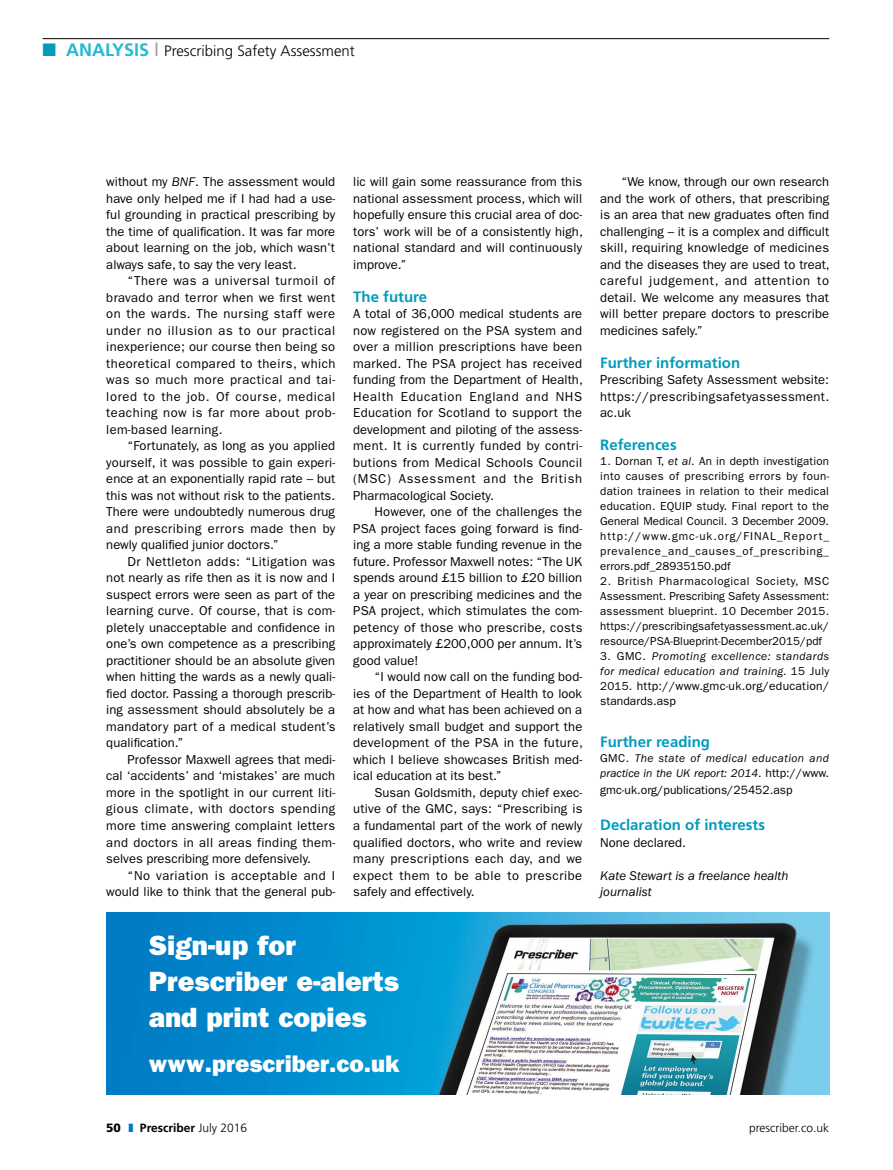
<style>
.page{position:relative;width:893px;height:1170px;background:#fff}
.page>*{position:absolute;margin:0;border:0;box-sizing:border-box;transform-origin:0 0}
.t1{font:27.9px/36px "ITC Franklin Gothic Std Hvy";color:#fff}
.t2{font:24px "ITC Franklin Gothic Std Hvy";color:#fff}
.t3{font:700 15px "Frutiger LT Std";color:#009cbb}
.t4{font:300 15px "Frutiger LT Std";color:#000}
.t5{font:12.9px/16.5px "ITC Franklin Gothic Std";letter-spacing:.01em;color:#000;text-align:justify}
.t6{font:italic 12.9px/16.5px "ITC Franklin Gothic Std";letter-spacing:.005em;color:#000}
.t7{font:12px/15px "ITC Franklin Gothic Std";letter-spacing:.025em;color:#000}
.t8{font:12px "ITC Franklin Gothic Std";letter-spacing:.005em;color:#000}
.t9{font:700 12px "Frutiger LT Std";color:#000}
.t10{font:300 12px "Frutiger LT Std";color:#000}
.t11{font:11.55px/15px "ITC Franklin Gothic Std";letter-spacing:.005em;color:#000;text-align:justify}
.t12{font:italic 11.55px/15px "ITC Franklin Gothic Std";letter-spacing:.04em;color:#000}
.s1{color:#009cbb}
.s2{font-weight:700;font-size:18px;color:#27b9d1}
.s3{font-weight:400;font-size:18px;color:#9d9d9c}
.s4{font-style:italic}
.s5{font-style:normal}
.s6{font-size:11.55px}
.s7{font-style:normal;font-size:12px}
.s8{font-weight:900}
.s9{color:#007bc2}
.s10{font-weight:300}
</style>
<div class="page">
<hr style="left:43px;top:38px;width:786px;height:1px;background:#000">
<img style="left:106px;top:912px;width:723px;height:182px">
<p class="t4" style="left:43px;top:42px;width:314px"><span class="s1">■</span> <span class="s2">ANALYSIS</span> <span class="s3">l</span> Prescribing Safety Assessment</p>
<p class="t5" style="left:106px;top:173px;width:230px">without my <span class="s4">BNF</span>. The assessment would have only helped me if I had had a use&shy;ful grounding in practical prescribing by the time of qualification. It was far more about learning on the job, which wasn’t always safe, to say the very least.</p>
<p class="t5" style="left:106px;top:272px;width:231px;text-indent:21px">“There was a universal turmoil of bravado and terror when we first went on the wards. The nursing staff were under no illusion as to our practical inexperience; our course then being so theoretical compared to theirs, which was so much more practical and tai&shy;lored to the job. Of course, medical teaching now is far more about prob&shy;lem-based learning.</p>
<p class="t5" style="left:106px;top:437px;width:231px;text-indent:21px">“Fortunately, as long as you applied yourself, it was possible to gain experi&shy;ence at an exponentially rapid rate – but this was not without risk to the patients.<br>There were undoubtedly numerous drug and prescribing errors made then by newly qualified junior doctors.”</p>
<p class="t5" style="left:106px;top:553px;width:231px;text-indent:21px">Dr Nettleton adds: “Litigation was not nearly as rife then as it is now and I suspect errors were seen as part of the learning curve. Of course, that is com&shy;pletely unacceptable and confidence in one’s own competence as a prescribing practitioner should be an absolute given when hitting the wards as a newly quali&shy;fied doctor. Passing a thorough prescrib&shy;ing assessment should absolutely be a mandatory part of a medical student’s qualification.”</p>
<p class="t5" style="left:106px;top:751px;width:231px;text-indent:21px">Professor Maxwell agrees that medi&shy;cal ‘accidents’ and ‘mistakes’ are much more in the spotlight in our current liti&shy;gious climate, with doctors spending more time answering complaint letters and doctors in all areas finding them&shy;selves prescribing more defensively.</p>
<p class="t5" style="left:106px;top:866px;width:230px;text-align:right">“No variation is acceptable and I would like to think that the general pub-</p>
<p class="t5" style="left:353px;top:173px;width:231px">lic will gain some reassurance from this national assessment process, which will hopefully ensure this crucial area of doc&shy;tors’ work will be of a consistently high, national standard and will continuously improve.”</p>
<p class="t3" style="left:353px;top:287px;width:75px">The future</p>
<p class="t5" style="left:353px;top:305px;width:231px">A total of 36,000 medical students are now registered on the PSA system and over a million prescriptions have been marked. The PSA project has received funding from the Department of Health, Health Education England and NHS Education for Scotland to support the development and piloting of the assess&shy;ment. It is currently funded by contri&shy;butions from Medical Schools Council (MSC) Assessment and the British Pharmacological Society.</p>
<p class="t5" style="left:353px;top:503px;width:231px;text-indent:21px">However, one of the challenges the PSA project faces going forward is find&shy;ing a more stable funding revenue in the future. Professor Maxwell notes: “The UK spends around £15 billion to £20 billion a year on prescribing medicines and the PSA project, which stimulates the com&shy;petency of those who prescribe, costs approximately £200,000 per annum. It’s good value!</p>
<p class="t5" style="left:353px;top:668px;width:231px;text-indent:21px">“I would now call on the funding bod&shy;ies of the Department of Health to look at how and what has been achieved on a relatively small budget and support the development of the PSA in the future, which I believe showcases British med&shy;ical education at its best.”</p>
<p class="t5" style="left:353px;top:784px;width:231px;text-indent:21px">Susan Goldsmith, deputy chief exec&shy;utive of the GMC, says: “Prescribing is a fundamental part of the work of newly qualified doctors, who write and review many prescriptions each day, and we expect them to be able to prescribe safely and effectively.</p>
<h1 class="t1" style="left:149px;top:927px;width:251px">Sign-up for<br>Prescriber e-alerts and print copies</h1>
<h2 class="t2" style="left:149px;top:1049px;width:252px">www.prescriber.co.uk</h2>
<p class="t5" style="left:600px;top:173px;width:231px;text-indent:21px">“We know, through our own research and the work of others, that prescribing is an area that new graduates often find challenging – it is a complex and difficult skill, requiring knowledge of medicines and the diseases they are used to treat, careful judgement, and attention to detail. We welcome any measures that will better prepare doctors to prescribe medicines safely.”</p>
<p class="t3" style="left:600px;top:353px;width:142px">Further information</p>
<p class="t5" style="left:600px;top:371px;width:231px">Prescribing Safety Assessment website: https://prescribingsafetyassessment. ac.uk</p>
<p class="t3" style="left:600px;top:436px;width:78px">References</p>
<p class="t11" style="left:600px;top:454px;width:230px">1. Dornan T, <span class="s4">et al</span>. An in depth investigation into causes of prescribing errors by foun&shy;dation trainees in relation to their medical education. EQUIP study. Final report to the General Medical Council. 3 December 2009. http://www.gmc-uk.org/FINAL_Report_ prevalence_and_causes_of_prescribing_ errors.pdf_28935150.pdf</p>
<p class="t11" style="left:600px;top:574px;width:230px">2. British Pharmacological Society, MSC Assessment. Prescribing Safety Assessment: assessment blueprint. 10 December 2015. https://prescribingsafetyassessment.ac.uk/ resource/PSA-Blueprint-December2015/pdf</p>
<p class="t12" style="left:600px;top:649px;width:231px"><span class="s5">3. GMC.</span> Promoting excellence: standards for medical education and training. <span class="s5">15 July</span></p>
<p class="t7" style="left:600px;top:679px;width:231px"><span class="s6">2015.</span> http://www.gmc-uk.org/education/ standards.asp</p>
<p class="t3" style="left:600px;top:733px;width:111px">Further reading</p>
<p class="t12" style="left:600px;top:751px;width:230px"><span class="s5">GMC.</span> The state of medical education and practice in the UK report: 2014<span class="s5">.</span> <span class="s7">http://www.</span></p>
<p class="t8" style="left:600px;top:783px;width:194px">gmc-uk.org/publications/25452.asp</p>
<p class="t3" style="left:600px;top:815px;width:166px">Declaration of interests</p>
<p class="t5" style="left:600px;top:833px;width:87px">None declared.</p>
<p class="t6" style="left:600px;top:867px;width:190px">Kate Stewart is a freelance health journalist</p>
<p class="t9" style="left:106px;top:1120px;width:142px"><span class="s8">50</span> <span class="s9">❚</span> Prescriber <span class="s10">July 2016</span></p>
<p class="t10" style="left:749px;top:1121px;width:82px">prescriber.co.uk</p>
</div>
